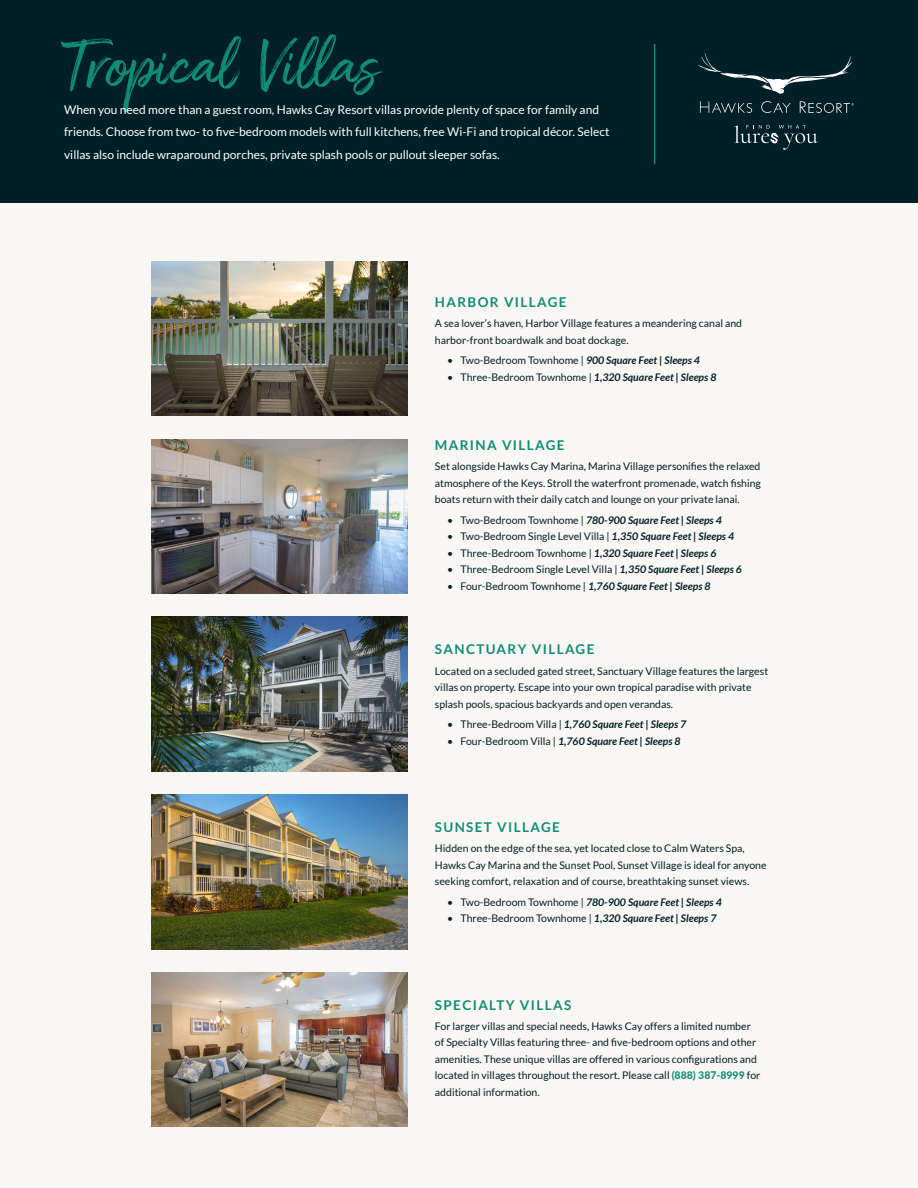
<style>
.page{position:relative;width:918px;height:1188px;background:#f9f7f3}
.page>*{position:absolute;margin:0;border:0;box-sizing:border-box;transform-origin:0 0}
.t1{font:66.15px "Amithen";color:#118c76}
.t2{font:700 13.5px "Lato";letter-spacing:.1em;color:#118c76}
.t3{font:12px/22.5px "Lato";color:#fff}
.t4{font:10.5px/16.5px "Lato";color:#011f26}
.t5{font:italic 700 10.5px "Lato";color:#011f26}
.s1{font-weight:700;font-style:italic}
.s2{font-weight:400;font-style:normal}
.s3{font-weight:800;color:#118c76}
</style>
<div class="page">
<img style="left:151px;top:261px;width:257px;height:155px">
<div style="left:0;top:0;width:918px;height:202px;background:#011f26"></div>
<svg style="left:700px;top:101px;width:52px;height:12px"></svg>
<svg style="left:761px;top:101px;width:30px;height:12px"></svg>
<svg style="left:800px;top:101px;width:54px;height:12px"></svg>
<svg style="left:698px;top:53px;width:154px;height:41px"></svg>
<svg style="left:734px;top:125px;width:84px;height:25px"></svg>
<hr style="left:654px;top:44px;width:1px;height:120px;background:#118c76">
<img style="left:151px;top:439px;width:257px;height:155px">
<img style="left:151px;top:617px;width:257px;height:154px">
<img style="left:151px;top:794px;width:257px;height:155px">
<img style="left:151px;top:972px;width:257px;height:155px">
<p class="t1" style="left:64px;top:25px;width:315px">Tropical Villas</p>
<p class="t3" style="left:64px;top:98px;width:547px">When you need more than a guest room, Hawks Cay Resort villas provide plenty of space for family and friends. Choose from two- to five-bedroom models with full kitchens, free Wi-Fi and tropical décor. Select villas also include wraparound porches, private splash pools or pullout sleeper sofas.</p>
<p class="t2" style="left:435px;top:295px;width:133px">HARBOR VILLAGE</p>
<p class="t4" style="left:435px;top:315px;width:309px">A sea lover’s haven, Harbor Village features a meandering canal and harbor-front boardwalk and boat dockage.</p>
<p class="t4" style="left:447px;top:352px;width:255px">• Two-Bedroom Townhome | <span class="s1">900 Square Feet | Sleeps 4</span></p>
<p class="t4" style="left:447px;top:369px;width:271px">• Three-Bedroom Townhome | <span class="s1">1,320 Square Feet | Sleeps 8</span></p>
<p class="t2" style="left:435px;top:437px;width:131px">MARINA VILLAGE</p>
<p class="t4" style="left:435px;top:458px;width:328px;text-align:justify">Set alongside Hawks Cay Marina, Marina Village personifies the relaxed atmosphere of the Keys. Stroll the waterfront promenade, watch fishing boats return with their daily catch and lounge on your private lanai.</p>
<p class="t5" style="left:447px;top:514px;width:276px"><span class="s2">• Two-Bedroom Townhome |</span> 780-900 Square Feet | Sleeps 4</p>
<p class="t4" style="left:447px;top:528px;width:289px">• Two-Bedroom Single Level Villa | <span class="s1">1,350 Square Feet | Sleeps 4</span></p>
<p class="t4" style="left:447px;top:544px;width:271px">• Three-Bedroom Townhome | <span class="s1">1,320 Square Feet | Sleeps 6</span></p>
<p class="t4" style="left:447px;top:561px;width:297px">• Three-Bedroom Single Level Villa | <span class="s1">1,350 Square Feet | Sleeps 6</span></p>
<p class="t5" style="left:447px;top:580px;width:265px"><span class="s2">• Four-Bedroom Townhome |</span> 1,760 Square Feet | Sleeps 8</p>
<p class="t2" style="left:435px;top:642px;width:161px">SANCTUARY VILLAGE</p>
<p class="t4" style="left:435px;top:662px;width:335px">Located on a secluded gated street, Sanctuary Village features the largest villas on property. Escape into your own tropical paradise with private splash pools, spacious backyards and open verandas.</p>
<p class="t5" style="left:447px;top:718px;width:241px"><span class="s2">• Three-Bedroom Villa |</span> 1,760 Square Feet | Sleeps 7</p>
<p class="t5" style="left:447px;top:735px;width:235px"><span class="s2">• Four-Bedroom Villa |</span> 1,760 Square Feet | Sleeps 8</p>
<p class="t2" style="left:435px;top:819px;width:126px">SUNSET VILLAGE</p>
<p class="t4" style="left:435px;top:840px;width:333px">Hidden on the edge of the sea, yet located close to Calm Waters Spa,<br>Hawks Cay Marina and the Sunset Pool, Sunset Village is ideal for anyone seeking comfort, relaxation and of course, breathtaking sunset views.</p>
<p class="t5" style="left:447px;top:896px;width:276px"><span class="s2">• Two-Bedroom Townhome |</span> 780-900 Square Feet | Sleeps 4</p>
<p class="t4" style="left:447px;top:910px;width:271px">• Three-Bedroom Townhome | <span class="s1">1,320 Square Feet | Sleeps 7</span></p>
<p class="t2" style="left:435px;top:997px;width:138px">SPECIALTY VILLAS</p>
<p class="t4" style="left:435px;top:1018px;width:327px">For larger villas and special needs, Hawks Cay offers a limited number of Specialty Villas featuring three- and five-bedroom options and other amenities. These unique villas are offered in various configurations and located in villages throughout the resort. Please call <span class="s3">(888) 387-8999</span> for additional information.</p>
</div>
